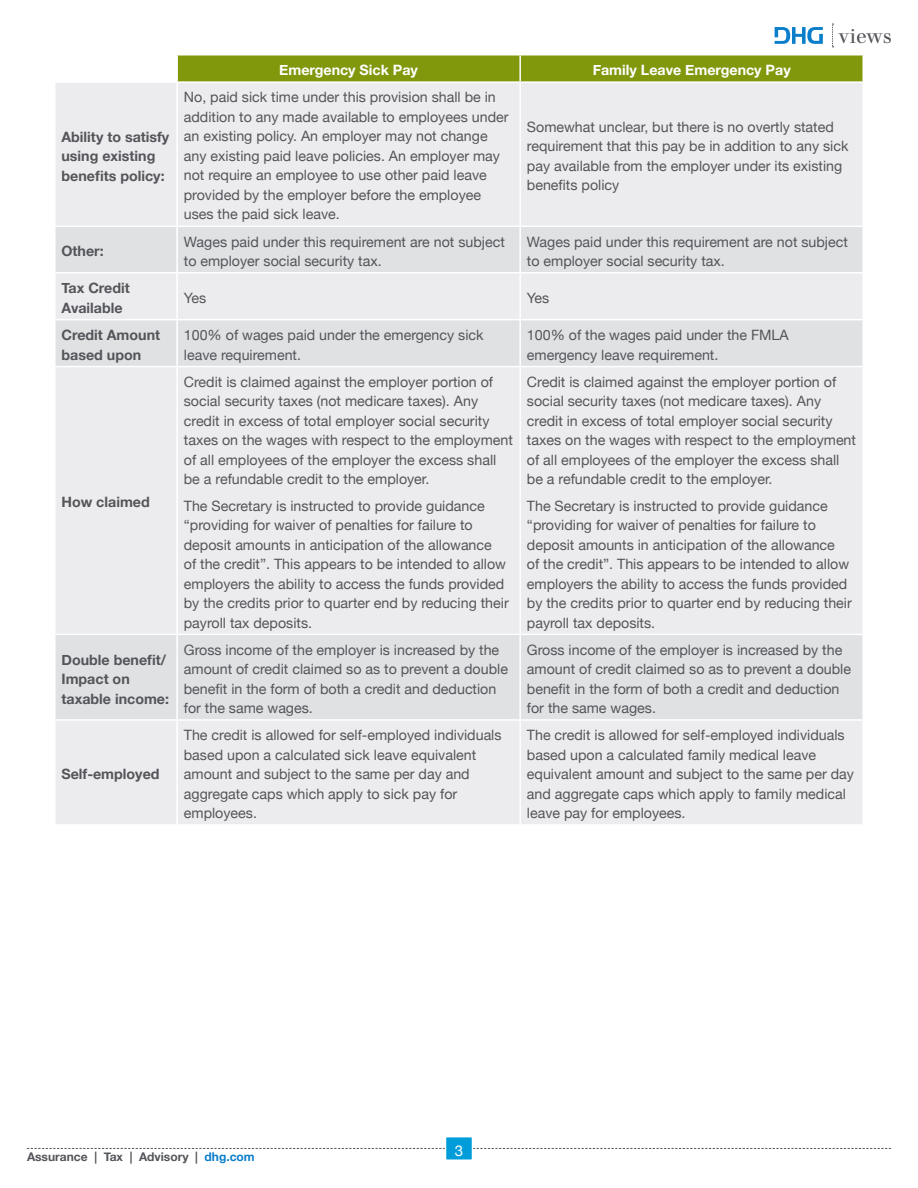
<style>
.page{position:relative;width:918px;height:1188px;background:#fff}
.page>*{position:absolute;margin:0;border:0;box-sizing:border-box;transform-origin:0 0}
.t1{font:19.95px "Walbaum";letter-spacing:-.01em;color:#54555a}
.t2{font:15px "Helvetica Neue";color:#fff}
.t3{font:14.25px/19.5px "Helvetica Neue";color:#54555a}
.t4{font:700 14.25px/19.5px "Helvetica Neue";color:#54555a}
.t5{font:700 14.25px "Helvetica Neue";color:#fff}
.t6{font:700 12px "Helvetica Neue";color:#54555a}
.s1{color:#0a7eca}
</style>
<div class="page">
<svg style="left:832px;top:24px;width:2px;height:23px"></svg>
<svg style="left:775px;top:27px;width:48px;height:17px"></svg>
<svg style="left:27px;top:1148px;width:864px;height:1px"></svg>
<div style="left:446px;top:1137px;width:26px;height:23px;background:#009dda"></div>
<div style="left:445px;top:1136px;width:28px;height:25px;border:2px solid #fff"></div>
<div style="left:178px;top:56px;width:684px;height:25px;background:#81980d"></div>
<div style="left:56px;top:83px;width:806px;height:741px;background:#ececee"></div>
<svg style="left:56px;top:227px;width:806px;height:492px;background:#e7e8ea"></svg>
<hr style="left:519px;top:56px;width:2px;height:25px;background:#fff">
<hr style="left:176px;top:83px;width:2px;height:142px;background:#fff">
<hr style="left:519px;top:83px;width:2px;height:142px;background:#fff">
<hr style="left:54px;top:225px;width:123px;height:2px;background:#fff">
<hr style="left:177px;top:225px;width:343px;height:2px;background:#fff">
<hr style="left:176px;top:227px;width:2px;height:45px;background:#fff">
<hr style="left:520px;top:225px;width:344px;height:2px;background:#fff">
<hr style="left:519px;top:227px;width:2px;height:45px;background:#fff">
<hr style="left:54px;top:272px;width:123px;height:2px;background:#fff">
<hr style="left:177px;top:272px;width:343px;height:2px;background:#fff">
<hr style="left:176px;top:274px;width:2px;height:45px;background:#fff">
<hr style="left:520px;top:272px;width:344px;height:2px;background:#fff">
<hr style="left:519px;top:274px;width:2px;height:45px;background:#fff">
<hr style="left:54px;top:319px;width:123px;height:1px;background:#fff">
<hr style="left:177px;top:319px;width:343px;height:1px;background:#fff">
<hr style="left:176px;top:320px;width:2px;height:46px;background:#fff">
<hr style="left:520px;top:319px;width:344px;height:1px;background:#fff">
<hr style="left:519px;top:320px;width:2px;height:46px;background:#fff">
<hr style="left:54px;top:366px;width:123px;height:1px;background:#fff">
<hr style="left:177px;top:366px;width:343px;height:1px;background:#fff">
<hr style="left:176px;top:367px;width:2px;height:267px;background:#fff">
<hr style="left:520px;top:366px;width:344px;height:1px;background:#fff">
<hr style="left:519px;top:367px;width:2px;height:267px;background:#fff">
<hr style="left:54px;top:634px;width:123px;height:1px;background:#fff">
<hr style="left:177px;top:634px;width:343px;height:1px;background:#fff">
<hr style="left:176px;top:635px;width:2px;height:84px;background:#fff">
<hr style="left:520px;top:634px;width:344px;height:1px;background:#fff">
<hr style="left:519px;top:635px;width:2px;height:84px;background:#fff">
<hr style="left:54px;top:719px;width:123px;height:2px;background:#fff">
<hr style="left:177px;top:719px;width:343px;height:2px;background:#fff">
<hr style="left:176px;top:721px;width:2px;height:103px;background:#fff">
<hr style="left:520px;top:719px;width:344px;height:2px;background:#fff">
<hr style="left:519px;top:721px;width:2px;height:103px;background:#fff">
<p class="t4" style="left:62px;top:127px;width:109px">Ability to satisfy using existing benefits policy:</p>
<p class="t5" style="left:279px;top:59px;width:140px">Emergency Sick Pay</p>
<p class="t5" style="left:593px;top:59px;width:200px">Family Leave Emergency Pay</p>
<h1 class="t1" style="left:839px;top:24px;width:55px">views</h1>
<p class="t3" style="left:184px;top:88px;width:326px">No, paid sick time under this provision shall be in addition to any made available to employees under an existing policy. An employer may not change any existing paid leave policies. An employer may not require an employee to use other paid leave provided by the employer before the employee uses the paid sick leave.</p>
<p class="t3" style="left:527px;top:118px;width:323px">Somewhat unclear, but there is no overtly stated requirement that this pay be in addition to any sick pay available from the employer under its existing benefits policy</p>
<p class="t4" style="left:62px;top:242px;width:44px">Other:</p>
<p class="t3" style="left:184px;top:233px;width:322px">Wages paid under this requirement are not subject to employer social security tax.</p>
<p class="t3" style="left:527px;top:233px;width:322px">Wages paid under this requirement are not subject to employer social security tax.</p>
<p class="t4" style="left:62px;top:279px;width:70px">Tax Credit<br>Available</p>
<p class="t3" style="left:184px;top:289px;width:24px">Yes</p>
<p class="t3" style="left:527px;top:289px;width:24px">Yes</p>
<p class="t4" style="left:62px;top:326px;width:100px">Credit Amount based upon</p>
<p class="t3" style="left:184px;top:326px;width:301px">100% of wages paid under the emergency sick leave requirement.</p>
<p class="t3" style="left:527px;top:326px;width:263px">100% of the wages paid under the FMLA emergency leave requirement.</p>
<p class="t4" style="left:62px;top:493px;width:90px">How claimed</p>
<p class="t3" style="left:184px;top:373px;width:331px">Credit is claimed against the employer portion of social security taxes (not medicare taxes). Any credit in excess of total employer social security taxes on the wages with respect to the employment of all employees of the employer the excess shall be a refundable credit to the employer.</p>
<p class="t3" style="left:184px;top:497px;width:326px">The Secretary is instructed to provide guidance “providing for waiver of penalties for failure to deposit amounts in anticipation of the allowance<br>of the credit”. This appears to be intended to allow employers the ability to access the funds provided by the credits prior to quarter end by reducing their payroll tax deposits.</p>
<p class="t3" style="left:527px;top:373px;width:331px">Credit is claimed against the employer portion of social security taxes (not medicare taxes). Any credit in excess of total employer social security taxes on the wages with respect to the employment of all employees of the employer the excess shall be a refundable credit to the employer.</p>
<p class="t3" style="left:527px;top:497px;width:326px">The Secretary is instructed to provide guidance “providing for waiver of penalties for failure to deposit amounts in anticipation of the allowance<br>of the credit”. This appears to be intended to allow employers the ability to access the funds provided by the credits prior to quarter end by reducing their payroll tax deposits.</p>
<p class="t4" style="left:62px;top:650px;width:109px">Double benefit/<br>Impact on taxable income:</p>
<p class="t3" style="left:184px;top:641px;width:326px">Gross income of the employer is increased by the amount of credit claimed so as to prevent a double benefit in the form of both a credit and deduction for the same wages.</p>
<p class="t3" style="left:527px;top:641px;width:326px">Gross income of the employer is increased by the amount of credit claimed so as to prevent a double benefit in the form of both a credit and deduction for the same wages.</p>
<p class="t4" style="left:62px;top:765px;width:100px">Self-employed</p>
<p class="t3" style="left:184px;top:726px;width:319px">The credit is allowed for self-employed individuals based upon a calculated sick leave equivalent amount and subject to the same per day and aggregate caps which apply to sick pay for employees.</p>
<p class="t3" style="left:527px;top:726px;width:329px">The credit is allowed for self-employed individuals based upon a calculated family medical leave equivalent amount and subject to the same per day and aggregate caps which apply to family medical leave pay for employees.</p>
<p class="t6" style="left:27px;top:1147px;width:229px">Assurance | Tax | Advisory | <span class="s1">dhg.com</span></p>
<p class="t2" style="left:455px;top:1139px;width:10px">3</p>
</div>
